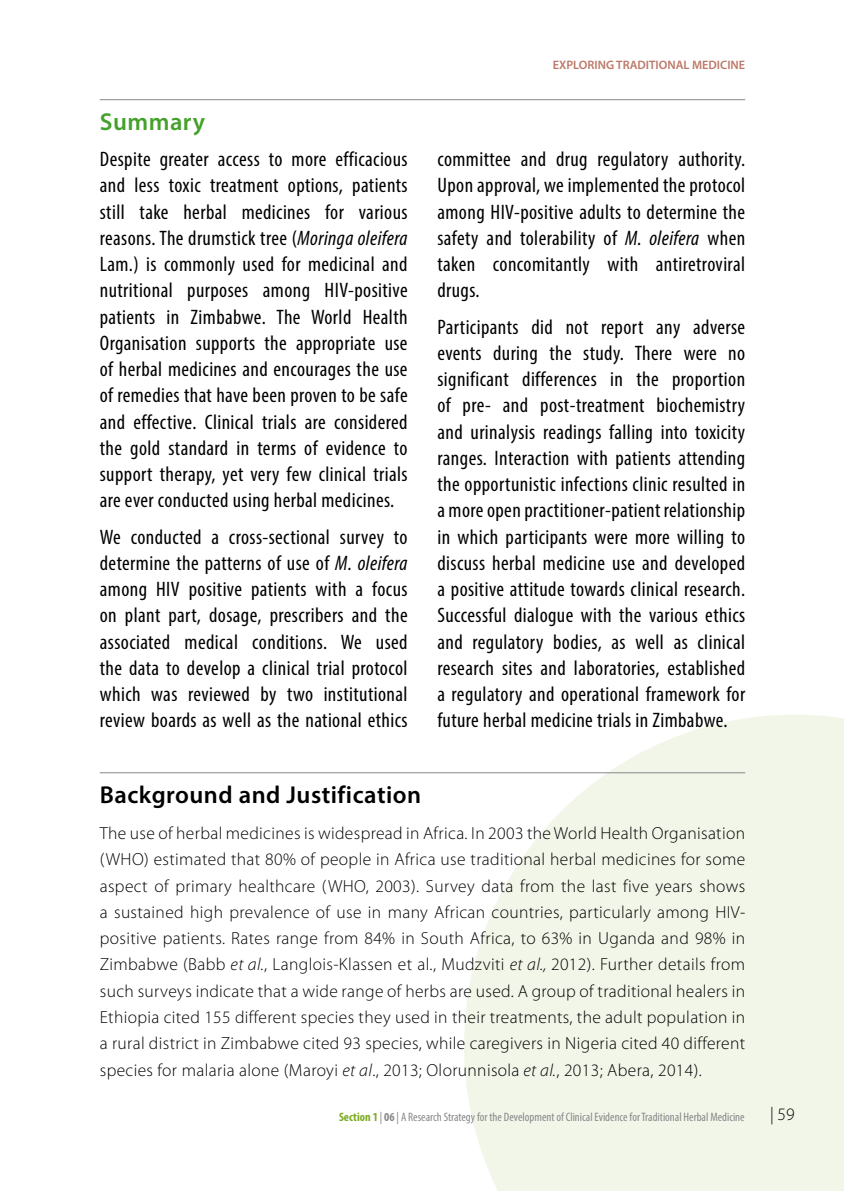
<style>
.page{position:relative;width:844px;height:1191px;background:#fff}
.page>*{position:absolute;margin:0;border:0;box-sizing:border-box;transform-origin:0 0}
.t1{font:600 24.5px "Myriad Pro";letter-spacing:.02em;color:#000}
.t2{font:600 24.5px "Myriad Pro";letter-spacing:.02em;color:#44a12b}
.t3{font:condensed 21px/26.2px "Myriad Pro";letter-spacing:.02em;color:#000;text-align:justify}
.t4{font:300 17.5px/26.2px "Myriad Pro";letter-spacing:.02em;color:#000;text-align:justify}
.t5{font:condensed 12.25px "Myriad Pro";color:#87888a}
.t6{font:600 12.25px "Myriad Pro";color:#bc7868}
.s1{font-style:italic}
.s2{font-weight:700;color:#7baa20}
.s3{font-weight:700}
</style>
<div class="page">
<svg style="left:464px;top:715px;width:379px;height:476px;background:#f3f7ec"></svg>
<hr style="left:100px;top:99px;width:645px;height:1px;background:#87888a">
<hr style="left:100px;top:772px;width:645px;height:1px;background:#87888a">
<p class="t2" style="left:100px;top:106px;width:107px">Summary</p>
<p class="t3" style="left:100px;top:146px;width:309px">Despite greater access to more efficacious and less toxic treatment options, patients still take herbal medicines for various reasons. The drumstick tree (<span class="s1">Moringa oleifera </span>Lam.) is commonly used for medicinal and nutritional purposes among HIV-positive patients in Zimbabwe. The World Health Organisation supports the appropriate use of herbal medicines and encourages the use of remedies that have been proven to be safe and effective. Clinical trials are considered the gold standard in terms of evidence to support therapy, yet very few clinical trials are ever conducted using herbal medicines.</p>
<p class="t3" style="left:100px;top:523px;width:309px">We conducted a cross-sectional survey to determine the patterns of use of <span class="s1">M. oleifera </span>among HIV positive patients with a focus on plant part, dosage, prescribers and the associated medical conditions. We used the data to develop a clinical trial protocol which was reviewed by two institutional review boards as well as the national ethics</p>
<p class="t6" style="left:552px;top:58px;width:194px">EXPLORING TRADITIONAL MEDICINE</p>
<p class="t3" style="left:437px;top:146px;width:309px">committee and drug regulatory authority.<br>Upon approval, we implemented the protocol among HIV-positive adults to determine the safety and tolerability of <span class="s1">M. oleifera</span> when taken concomitantly with antiretroviral drugs.</p>
<p class="t3" style="left:437px;top:313px;width:309px">Participants did not report any adverse events during the study. There were no significant differences in the proportion of pre- and post-treatment biochemistry and urinalysis readings falling into toxicity ranges. Interaction with patients attending the opportunistic infections clinic resulted in a more open practitioner-patient relationship in which participants were more willing to discuss herbal medicine use and developed a positive attitude towards clinical research.<br>Successful dialogue with the various ethics and regulatory bodies, as well as clinical research sites and laboratories, established a regulatory and operational framework for future herbal medicine trials in Zimbabwe.</p>
<p class="t1" style="left:100px;top:779px;width:323px">Background and Justification</p>
<p class="t4" style="left:100px;top:820px;width:646px">The use of herbal medicines is widespread in Africa. In 2003 the World Health Organisation (WHO) estimated that 80% of people in Africa use traditional herbal medicines for some aspect of primary healthcare (WHO, 2003). Survey data from the last five years shows a sustained high prevalence of use in many African countries, particularly among HIV&shy;positive patients. Rates range from 84% in South Africa, to 63% in Uganda and 98% in Zimbabwe (Babb <span class="s1">et al.</span>, Langlois-Klassen et al., Mudzviti <span class="s1">et al.,</span> 2012). Further details from such surveys indicate that a wide range of herbs are used. A group of traditional healers in Ethiopia cited 155 different species they used in their treatments, the adult population in a rural district in Zimbabwe cited 93 species, while caregivers in Nigeria cited 40 different species for malaria alone (Maroyi <span class="s1">et al</span>., 2013; Olorunnisola <span class="s1">et al.</span>, 2013; Abera, 2014).</p>
<p class="t5" style="left:339px;top:1109px;width:407px"><span class="s2">Section 1</span> | <span class="s3">06</span> | A Research Strategy for the Development of Clinical Evidence for Traditional Herbal Medicine</p>
<p class="t4" style="left:769px;top:1101px;width:26px">| 59</p>
</div>
